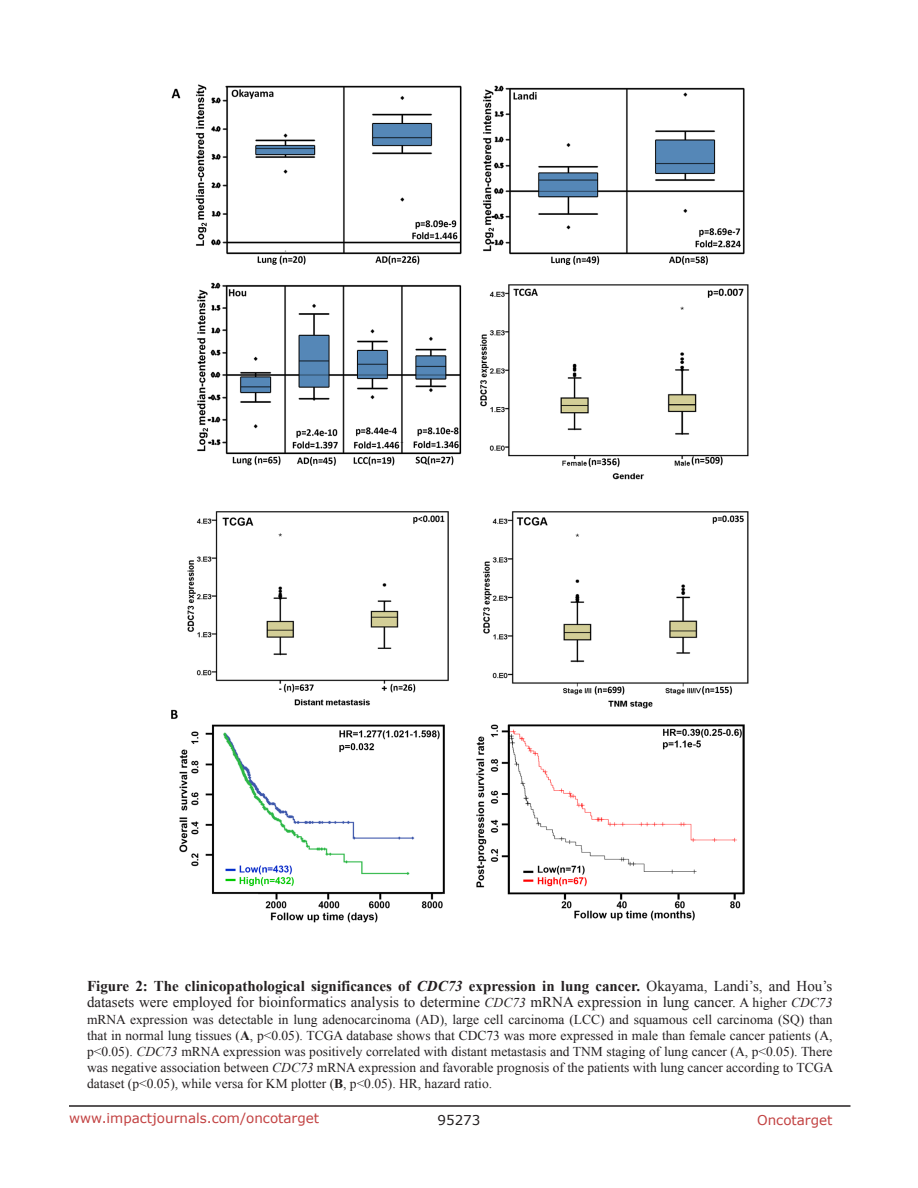
<style>
.page{position:relative;width:918px;height:1188px;background:#fff}
.page>*{position:absolute;margin:0;border:0;box-sizing:border-box;transform-origin:0 0}
.figuretext{font:15px/16.2px "Times New Roman";color:#231f20}
.figuretext-2{font:13.5px/16.2px "Times New Roman";color:#231f20;text-align:justify}
.t1{font:13.5px "Verdana";color:#c24141}
.t2{font:13.5px "Verdana";color:#231f20}
.s1{font-weight:700}
.s2{font-weight:700;font-style:italic}
.s3{font-style:italic;font-size:13.5px}
.s4{font-size:13.5px}
.s5{font-style:italic}
</style>
<div class="page">
<hr style="left:69px;top:1105px;width:781px;height:2px;background:#231f20">
<img style="left:171px;top:84px;width:578px;height:839px">
<p class="figuretext" style="left:87px;top:978px;width:747px"><span class="s1">Figure 2: The clinicopathological significances of</span> <span class="s2">CDC73</span> <span class="s1">expression in lung cancer.</span> Okayama, Landi’s, and Hou’s datasets were employed for bioinformatics analysis to determine <span class="s3">CDC73</span> mRNA expression in lung cancer. <span class="s4">A higher</span> <span class="s3">CDC73</span></p>
<p class="figuretext-2" style="left:87px;top:1011px;width:748px">mRNA expression was detectable in lung adenocarcinoma (AD), large cell carcinoma (LCC) and squamous cell carcinoma (SQ) than that in normal lung tissues (<span class="s1">A</span>, p&lt;0.05). TCGA database shows that CDC73 was more expressed in male than female cancer patients (A, p&lt;0.05). <span class="s5">CDC73</span> mRNA expression was positively correlated with distant metastasis and TNM staging of lung cancer (A, p&lt;0.05). There was negative association between <span class="s5">CDC73</span> mRNA expression and favorable prognosis of the patients with lung cancer according to TCGA dataset (p&lt;0.05), while versa for KM plotter (<span class="s1">B</span>, p&lt;0.05). HR, hazard ratio.</p>
<p class="t1" style="left:69px;top:1109px;width:252px">www.impactjournals.com/oncotarget</p>
<p class="t2" style="left:438px;top:1111px;width:44px">95273</p>
<p class="t1" style="left:757px;top:1111px;width:77px">Oncotarget</p>
</div>
